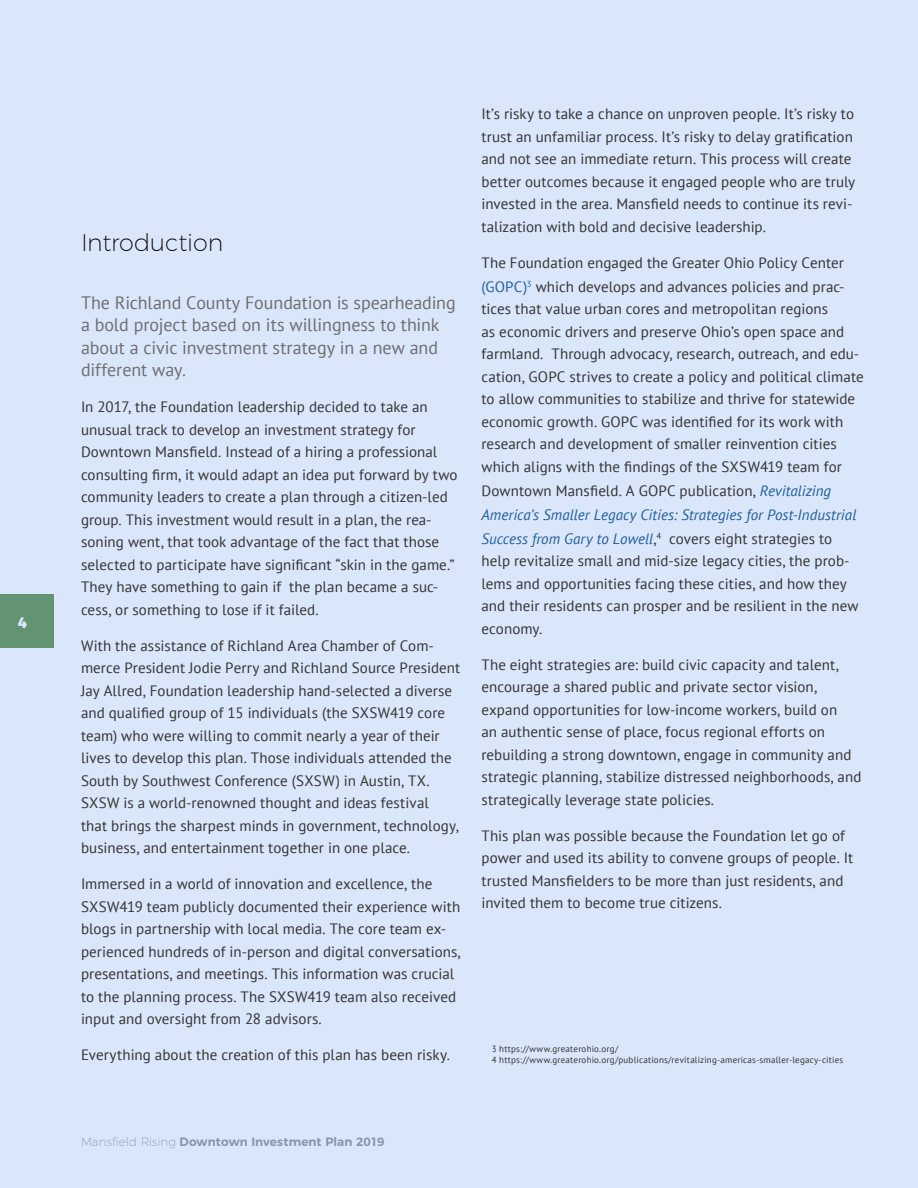
<style>
.page{position:relative;width:918px;height:1188px;background:#dae6fa}
.page>*{position:absolute;margin:0;border:0;box-sizing:border-box;transform-origin:0 0}
.t1{font:200 24px "Montserrat";letter-spacing:-.005em;color:#000}
.t2{font:18px/22.5px "PT Sans";letter-spacing:-.005em;color:#6d6e71}
.t3{font:15px/22.5px "PT Sans";letter-spacing:.005em;color:#333}
.t4{font:italic 15px/24px "PT Sans";letter-spacing:.005em;color:#215e9e}
.t5{font:800 15px "Montserrat";color:#fff}
.t6{font:600 12px "Montserrat";letter-spacing:.005em;color:#777}
.t7{font:9px/10.5px "PT Sans";letter-spacing:.025em;color:#333}
.s1{color:#215e9e}
.s2{font-style:normal;color:#333}
.s3{font-weight:200}
</style>
<div class="page">
<p class="t5" style="left:18px;top:610px;width:11px">4</p>
<h1 class="t1" style="left:81px;top:224px;width:144px">Introduction</h1>
<p class="t2" style="left:81px;top:291px;width:376px">The Richland County Foundation is spearheading a bold project based on its willingness to think about a civic investment strategy in a new and different way.</p>
<p class="t3" style="left:81px;top:395px;width:378px">In 2017, the Foundation leadership decided to take an unusual track to develop an investment strategy for Downtown Mansfield. Instead of a hiring a professional consulting firm, it would adapt an idea put forward by two community leaders to create a plan through a citizen-led group. This investment would result in a plan, the rea&shy;soning went, that took advantage of the fact that those selected to participate have significant “skin in the game.” They have something to gain if the plan became a suc&shy;cess, or something to lose if it failed.</p>
<p class="t3" style="left:81px;top:634px;width:381px">With the assistance of Richland Area Chamber of Com&shy;merce President Jodie Perry and Richland Source President Jay Allred, Foundation leadership hand-selected a diverse and qualified group of 15 individuals (the SXSW419 core team) who were willing to commit nearly a year of their lives to develop this plan. Those individuals attended the South by Southwest Conference (SXSW) in Austin, TX.<br>SXSW is a world-renowned thought and ideas festival<br>that brings the sharpest minds in government, technology, business, and entertainment together in one place.</p>
<p class="t3" style="left:81px;top:872px;width:381px">Immersed in a world of innovation and excellence, the SXSW419 team publicly documented their experience with blogs in partnership with local media. The core team ex&shy;perienced hundreds of in-person and digital conversations, presentations, and meetings. This information was crucial to the planning process. The SXSW419 team also received input and oversight from 28 advisors.</p>
<p class="t3" style="left:81px;top:1043px;width:370px">Everything about the creation of this plan has been risky.</p>
<p class="t3" style="left:482px;top:102px;width:375px">It’s risky to take a chance on unproven people. It’s risky to trust an unfamiliar process. It’s risky to delay gratification and not see an immediate return. This process will create better outcomes because it engaged people who are truly invested in the area. Mansfield needs to continue its revi&shy;talization with bold and decisive leadership.</p>
<p class="t3" style="left:482px;top:250px;width:365px;line-height:24px">The Foundation engaged the Greater Ohio Policy Center <span class="s1">(GOPC)</span><sup>3</sup> which develops and advances policies and prac-</p>
<p class="t3" style="left:482px;top:297px;width:384px">tices that value urban cores and metropolitan regions<br>as economic drivers and preserve Ohio’s open space and farmland. Through advocacy, research, outreach, and edu&shy;cation, GOPC strives to create a policy and political climate to allow communities to stabilize and thrive for statewide economic growth. GOPC was identified for its work with research and development of smaller reinvention cities which aligns with the findings of the SXSW419 team for</p>
<p class="t4" style="left:482px;top:478px;width:376px"><span class="s2">Downtown Mansfield. A GOPC publication,</span> Revitalizing<br>America’s Smaller Legacy Cities: Strategies for Post-Industrial<br>Success from Gary to Lowell<span class="s2">,</span><sup>4</sup> <span class="s2">covers eight strategies to</span></p>
<p class="t3" style="left:482px;top:549px;width:379px">help revitalize small and mid-size legacy cities, the prob&shy;lems and opportunities facing these cities, and how they and their residents can prosper and be resilient in the new economy.</p>
<p class="t3" style="left:482px;top:653px;width:381px">The eight strategies are: build civic capacity and talent, encourage a shared public and private sector vision, expand opportunities for low-income workers, build on<br>an authentic sense of place, focus regional efforts on rebuilding a strong downtown, engage in community and strategic planning, stabilize distressed neighborhoods, and strategically leverage state policies.</p>
<p class="t3" style="left:482px;top:824px;width:373px">This plan was possible because the Foundation let go of power and used its ability to convene groups of people. It trusted Mansfielders to be more than just residents, and invited them to become true citizens.</p>
<p class="t7" style="left:492px;top:1044px;width:353px">3 https://www.greaterohio.org/<br>4 https://www.greaterohio.org/publications/revitalizing-americas-smaller-legacy-cities</p>
<p class="t6" style="left:81px;top:1132px;width:305px"><span class="s3">Mansfield Rising</span> Downtown Investment Plan 2019</p>
</div>
